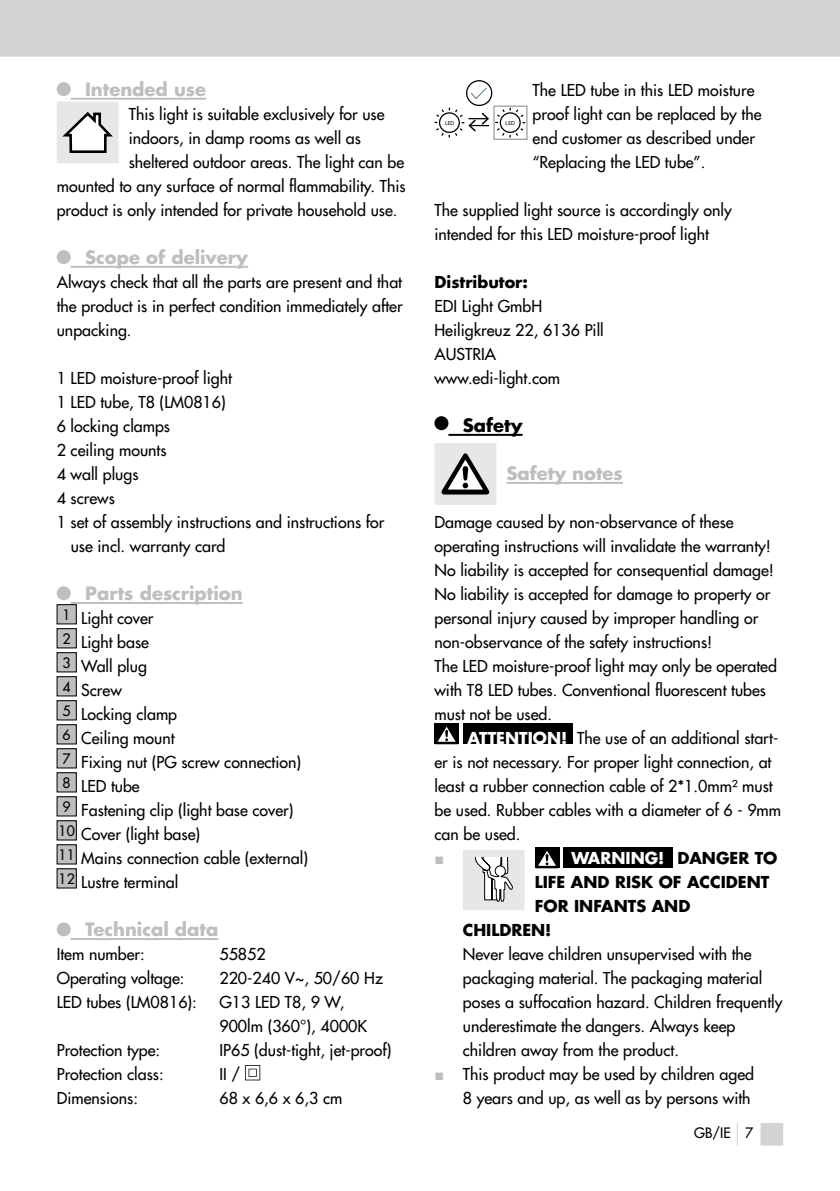
<style>
.page{position:relative;width:840px;height:1191px;background:#fff}
.page>*{position:absolute;margin:0;border:0;box-sizing:border-box;transform-origin:0 0}
.t1{font:700 18px "Futura";color:#bcbec0}
.t2{font:700 18px "Futura";color:#000}
.t3{font:16px/24px "Futura";color:#000}
.t4{font:700 16px "Futura";color:#000}
.t5{font:700 16px "Futura";color:#fff}
.t6{font:16px "Arial";color:#bcbec0}
.t7{font:14px "Futura";color:#000}
.t8{font:5.8px "Myriad Pro";color:#000}
.s1{font-weight:700;color:#fff}
.s2{color:#000}
.s3{font-family:"Arial";color:#bcbec0}
</style>
<div class="page">
<div style="left:760px;top:1123px;width:22px;height:22px;background:#d1d3d4"></div>
<div style="left:0;top:0;width:839px;height:57px;background:#d1d3d4"></div>
<hr style="left:71px;top:98px;width:135px;height:2px;background:#bcbec0">
<hr style="left:71px;top:266px;width:177px;height:2px;background:#bcbec0">
<hr style="left:71px;top:602px;width:171px;height:2px;background:#bcbec0">
<hr style="left:71px;top:938px;width:147px;height:2px;background:#bcbec0">
<div style="left:58px;top:83px;width:12px;height:12px;background:#bcbec0;border-radius:50%"></div>
<div style="left:57px;top:82px;width:14px;height:14px;border:2px solid #bcbec0;border-radius:50%"></div>
<div style="left:58px;top:103px;width:59px;height:59px;background:#e6e7e8"></div>
<svg style="left:62px;top:112px;width:51px;height:41px"></svg>
<div style="left:57px;top:102px;width:61px;height:61px;border:2px solid #e6e7e8"></div>
<div style="left:58px;top:251px;width:12px;height:12px;background:#bcbec0;border-radius:50%"></div>
<div style="left:57px;top:250px;width:14px;height:14px;border:2px solid #bcbec0;border-radius:50%"></div>
<div style="left:58px;top:587px;width:12px;height:12px;background:#bcbec0;border-radius:50%"></div>
<div style="left:57px;top:586px;width:14px;height:14px;border:2px solid #bcbec0;border-radius:50%"></div>
<div style="left:57px;top:604px;width:19px;height:20px;background:#bcbec0"></div>
<div style="left:57px;top:604px;width:20px;height:20px;border:1px solid #000"></div>
<div style="left:57px;top:628px;width:19px;height:20px;background:#bcbec0"></div>
<div style="left:57px;top:628px;width:20px;height:20px;border:1px solid #000"></div>
<div style="left:57px;top:652px;width:19px;height:20px;background:#bcbec0"></div>
<div style="left:57px;top:652px;width:20px;height:20px;border:1px solid #000"></div>
<div style="left:57px;top:676px;width:19px;height:20px;background:#bcbec0"></div>
<div style="left:57px;top:676px;width:20px;height:20px;border:1px solid #000"></div>
<div style="left:57px;top:700px;width:19px;height:20px;background:#bcbec0"></div>
<div style="left:57px;top:700px;width:20px;height:20px;border:1px solid #000"></div>
<div style="left:57px;top:724px;width:19px;height:20px;background:#bcbec0"></div>
<div style="left:57px;top:724px;width:20px;height:20px;border:1px solid #000"></div>
<div style="left:57px;top:748px;width:19px;height:20px;background:#bcbec0"></div>
<div style="left:57px;top:748px;width:20px;height:20px;border:1px solid #000"></div>
<div style="left:57px;top:772px;width:19px;height:20px;background:#bcbec0"></div>
<div style="left:57px;top:772px;width:20px;height:20px;border:1px solid #000"></div>
<div style="left:57px;top:796px;width:19px;height:20px;background:#bcbec0"></div>
<div style="left:57px;top:796px;width:20px;height:20px;border:1px solid #000"></div>
<div style="left:57px;top:820px;width:19px;height:20px;background:#bcbec0"></div>
<div style="left:57px;top:820px;width:20px;height:20px;border:1px solid #000"></div>
<div style="left:57px;top:844px;width:19px;height:20px;background:#bcbec0"></div>
<div style="left:57px;top:844px;width:20px;height:20px;border:1px solid #000"></div>
<div style="left:57px;top:868px;width:19px;height:20px;background:#bcbec0"></div>
<div style="left:57px;top:868px;width:20px;height:20px;border:1px solid #000"></div>
<div style="left:58px;top:923px;width:12px;height:12px;background:#bcbec0;border-radius:50%"></div>
<div style="left:57px;top:922px;width:14px;height:14px;border:2px solid #bcbec0;border-radius:50%"></div>
<svg style="left:245px;top:1065px;width:15px;height:15px"></svg>
<hr style="left:448px;top:434px;width:74px;height:2px;background:#000">
<hr style="left:506px;top:482px;width:116px;height:2px;background:#bcbec0">
<div style="left:493px;top:105px;width:34px;height:35px;border:1px solid #9e9e9c"></div>
<svg style="left:434px;top:80px;width:92px;height:59px"></svg>
<div style="left:435px;top:417px;width:12px;height:12px;background:#000;border-radius:50%"></div>
<div style="left:434px;top:416px;width:14px;height:14px;border:2px solid #000;border-radius:50%"></div>
<div style="left:435px;top:444px;width:60px;height:60px;background:#e6e7e8"></div>
<svg style="left:441px;top:453px;width:48px;height:41px"></svg>
<div style="left:434px;top:443px;width:62px;height:62px;border:2px solid #e6e7e8"></div>
<svg style="left:434px;top:723px;width:24px;height:21px"></svg>
<div style="left:462px;top:723px;width:110px;height:21px;background:#000"></div>
<svg style="left:463px;top:850px;width:61px;height:60px"></svg>
<svg style="left:534px;top:847px;width:25px;height:21px"></svg>
<div style="left:562px;top:847px;width:110px;height:21px;background:#000"></div>
<p class="t1" style="left:85px;top:77px;width:122px">Intended use</p>
<p class="t3" style="left:129px;top:102px;width:257px">This light is suitable exclusively for use</p>
<p class="t3" style="left:129px;top:126px;width:233px">indoors, in damp rooms as well as</p>
<p class="t3" style="left:129px;top:150px;width:277px">sheltered outdoor areas. The light can be</p>
<p class="t3" style="left:57px;top:174px;width:350px">mounted to any surface of normal flammability. This</p>
<p class="t3" style="left:57px;top:198px;width:342px">product is only intended for private household use.</p>
<p class="t1" style="left:85px;top:245px;width:164px">Scope of delivery</p>
<p class="t3" style="left:57px;top:270px;width:347px;text-align:justify">Always check that all the parts are present and that the product is in perfect condition immediately after unpacking.</p>
<p class="t3" style="left:57px;top:366px;width:177px">1 LED moisture-proof light</p>
<p class="t3" style="left:57px;top:390px;width:170px">1 LED tube, T8 (LM0816)</p>
<p class="t3" style="left:57px;top:414px;width:115px">6 locking clamps</p>
<p class="t3" style="left:57px;top:438px;width:111px">2 ceiling mounts</p>
<p class="t3" style="left:57px;top:462px;width:83px">4 wall plugs</p>
<p class="t3" style="left:57px;top:486px;width:60px">4 screws</p>
<p class="t3" style="left:57px;top:510px;width:329px">1 set of assembly instructions and instructions for</p>
<p class="t3" style="left:71px;top:534px;width:156px">use incl. warranty card</p>
<p class="t1" style="left:85px;top:581px;width:159px">Parts description</p>
<p class="t3" style="left:59px;top:606px;width:251px"><sup>1</sup> Light cover<br><sup>2</sup> Light base<br><sup>3</sup> Wall plug<br><sup>4</sup> Screw<br><sup>5</sup> Locking clamp<br><sup>6</sup> Ceiling mount<br><sup>7</sup> Fixing nut (PG screw connection)<br><sup>8</sup> LED tube<br><sup>9</sup> Fastening clip (light base cover)<br><sup>10</sup> Cover (light base)<br><sup>11</sup> Mains connection cable (external)<br><sup>12</sup> Lustre terminal</p>
<p class="t1" style="left:85px;top:917px;width:135px">Technical data</p>
<p class="t3" style="left:57px;top:942px;width:90px">Item number:</p>
<p class="t3" style="left:219px;top:942px;width:48px">55852</p>
<p class="t3" style="left:57px;top:966px;width:129px">Operating voltage:</p>
<p class="t3" style="left:219px;top:966px;width:165px">220-240 V~, 50/60 Hz</p>
<p class="t3" style="left:57px;top:990px;width:141px">LED tubes (LM0816):</p>
<p class="t3" style="left:219px;top:990px;width:149px">G13 LED T8, 9 W,<br>900lm (360°), 4000K</p>
<p class="t3" style="left:57px;top:1038px;width:105px">Protection type:</p>
<p class="t3" style="left:219px;top:1038px;width:173px">IP65 (dust-tight, jet-proof)</p>
<p class="t3" style="left:57px;top:1062px;width:108px">Protection class:</p>
<p class="t3" style="left:219px;top:1062px;width:22px">II /</p>
<p class="t3" style="left:57px;top:1086px;width:83px">Dimensions:</p>
<p class="t3" style="left:219px;top:1086px;width:124px">68 x 6,6 x 6,3 cm</p>
<p class="t3" style="left:532px;top:78px;width:230px">The LED tube in this LED moisture proof light can be replaced by the end customer as described under “Replacing the LED tube”.</p>
<p class="t3" style="left:434px;top:198px;width:299px">The supplied light source is accordingly only intended for this LED moisture-proof light</p>
<p class="t4" style="left:434px;top:271px;width:95px">Distributor:</p>
<p class="t3" style="left:434px;top:294px;width:171px">EDI Light GmbH<br>Heiligkreuz 22, 6136 Pill<br>AUSTRIA www.edi-light.com</p>
<p class="t2" style="left:462px;top:413px;width:61px">Safety</p>
<p class="t1" style="left:506px;top:461px;width:118px">Safety notes</p>
<p class="t3" style="left:434px;top:510px;width:344px">Damage caused by non-observance of these operating instructions will invalidate the warranty!<br>No liability is accepted for consequential damage!<br>No liability is accepted for damage to property or personal injury caused by improper handling or non-observance of the safety instructions!<br>The LED moisture-proof light may only be operated with T8 LED tubes. Conventional fluorescent tubes must not be used.</p>
<p class="t3" style="left:434px;top:726px;width:348px;text-indent:33px"><span class="s1">ATTENTION!</span> The use of an additional start&shy;er is not necessary. For proper light connection, at least a rubber connection cable of 2*1.0mm² must be used. Rubber cables with a diameter of 6 - 9mm can be used.</p>
<p class="t6" style="left:434px;top:847px;width:11px">■</p>
<p class="t5" style="left:571px;top:847px;width:207px">WARNING! <span class="s2">DANGER TO</span></p>
<p class="t4" style="left:534px;top:871px;width:236px">LIFE AND RISK OF ACCIDENT</p>
<p class="t4" style="left:534px;top:895px;width:157px">FOR INFANTS AND</p>
<p class="t4" style="left:462px;top:919px;width:90px">CHILDREN!</p>
<p class="t3" style="left:462px;top:942px;width:321px">Never leave children unsupervised with the packaging material. The packaging material poses a suffocation hazard. Children frequently underestimate the dangers. Always keep children away from the product.</p>
<p class="t3" style="left:434px;top:1062px;width:321px;text-align:right"><span class="s3">■</span> This product may be used by children aged<br>8 years and up, as well as by persons with</p>
<p class="t8" style="left:445px;top:119px;width:11px">LED</p>
<p class="t8" style="left:505px;top:119px;width:11px">LED</p>
<p class="t7" style="left:693px;top:1123px;width:61px">GB/IE 7</p>
</div>
